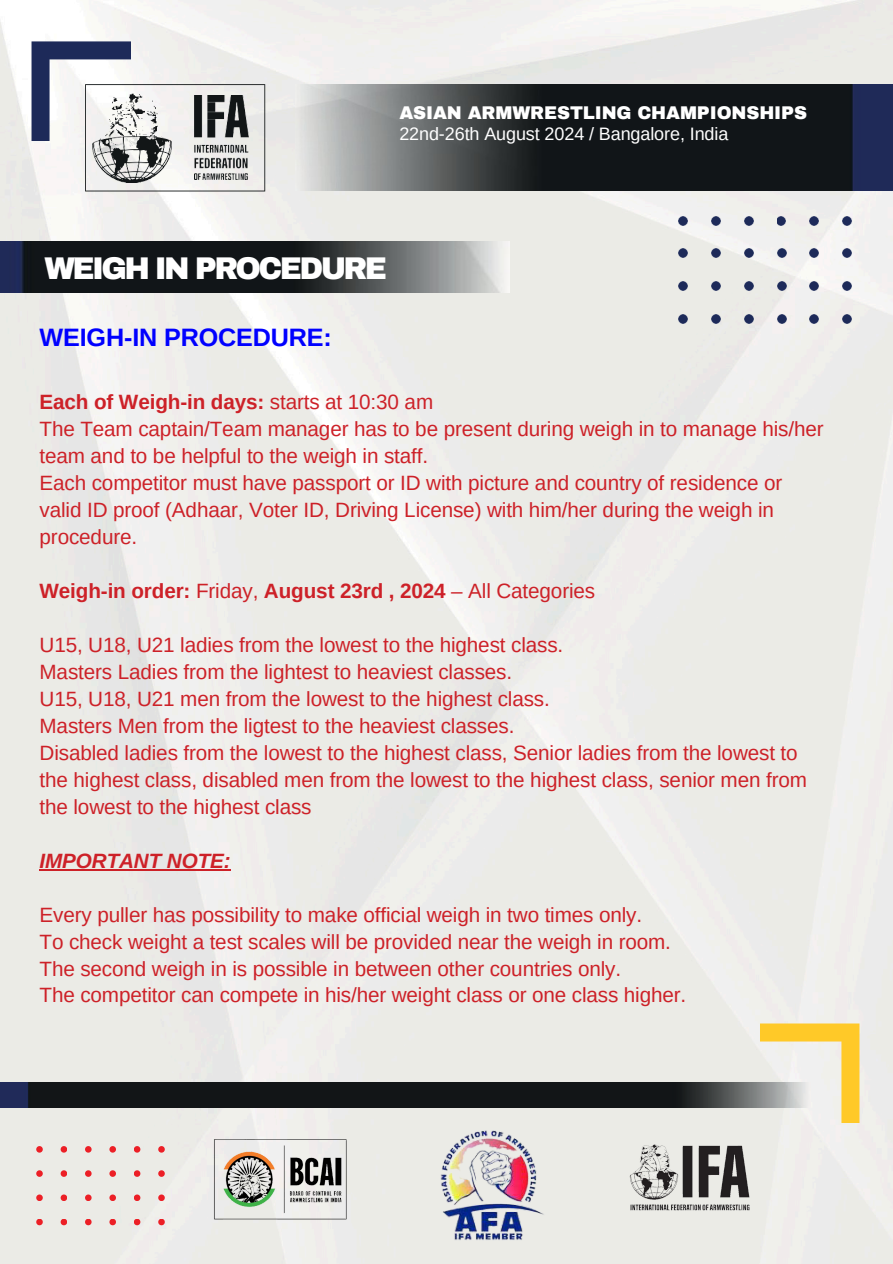
<style>
.page{position:relative;width:893px;height:1264px;background:#fff}
.page>*{position:absolute;margin:0;border:0;box-sizing:border-box;transform-origin:0 0}
.t1{font:900 30.75px "Archivo";letter-spacing:-.085em;color:#fff}
.t2{font:700 25.2px "Arimo";letter-spacing:-.005em;color:#00f}
.t3{font:20.7px/27px "Arimo";letter-spacing:-.005em;color:#cd2128}
.t4{font:700 20.7px "Arimo";letter-spacing:-.005em;color:#cd2128}
.t5{font:italic 700 20.7px "Arimo";letter-spacing:-.005em;color:#cd2128}
.t6{font:18px "Arimo";letter-spacing:-.005em;color:#fff}
.t7{font:900 18px "Archivo";letter-spacing:-.005em;color:#fff}
.s1{font-weight:700}
.s2{font-weight:400}
</style>
<div class="page">
<img style="left:0;top:0;width:892px;height:1263px">
<svg style="left:842px;top:216px;width:9px;height:9px"></svg>
<svg style="left:842px;top:249px;width:9px;height:9px"></svg>
<svg style="left:842px;top:281px;width:9px;height:9px"></svg>
<svg style="left:842px;top:314px;width:9px;height:9px"></svg>
<svg style="left:809px;top:216px;width:9px;height:9px"></svg>
<svg style="left:809px;top:249px;width:9px;height:9px"></svg>
<svg style="left:809px;top:281px;width:9px;height:9px"></svg>
<svg style="left:809px;top:314px;width:9px;height:9px"></svg>
<svg style="left:776px;top:216px;width:9px;height:9px"></svg>
<svg style="left:776px;top:249px;width:9px;height:9px"></svg>
<svg style="left:776px;top:281px;width:9px;height:9px"></svg>
<svg style="left:776px;top:314px;width:9px;height:9px"></svg>
<svg style="left:744px;top:216px;width:8px;height:9px"></svg>
<svg style="left:744px;top:249px;width:9px;height:9px"></svg>
<svg style="left:744px;top:281px;width:9px;height:9px"></svg>
<svg style="left:744px;top:314px;width:9px;height:9px"></svg>
<svg style="left:711px;top:216px;width:9px;height:9px"></svg>
<svg style="left:711px;top:249px;width:9px;height:9px"></svg>
<svg style="left:711px;top:281px;width:9px;height:9px"></svg>
<svg style="left:711px;top:314px;width:9px;height:9px"></svg>
<svg style="left:678px;top:216px;width:9px;height:9px"></svg>
<svg style="left:678px;top:249px;width:9px;height:9px"></svg>
<svg style="left:678px;top:281px;width:9px;height:9px"></svg>
<svg style="left:678px;top:314px;width:9px;height:9px"></svg>
<svg style="left:759px;top:1023px;width:100px;height:100px"></svg>
<img style="left:0;top:1082px;width:810px;height:25px">
<img style="left:295px;top:85px;width:597px;height:105px">
<svg style="left:36px;top:1218px;width:7px;height:7px"></svg>
<svg style="left:36px;top:1194px;width:7px;height:7px"></svg>
<svg style="left:36px;top:1170px;width:7px;height:6px"></svg>
<svg style="left:36px;top:1145px;width:7px;height:7px"></svg>
<svg style="left:61px;top:1218px;width:6px;height:7px"></svg>
<svg style="left:61px;top:1194px;width:6px;height:7px"></svg>
<svg style="left:61px;top:1170px;width:6px;height:6px"></svg>
<svg style="left:61px;top:1145px;width:6px;height:7px"></svg>
<svg style="left:85px;top:1218px;width:7px;height:7px"></svg>
<svg style="left:85px;top:1194px;width:7px;height:7px"></svg>
<svg style="left:85px;top:1170px;width:7px;height:6px"></svg>
<svg style="left:85px;top:1145px;width:7px;height:7px"></svg>
<svg style="left:109px;top:1218px;width:7px;height:7px"></svg>
<svg style="left:109px;top:1194px;width:7px;height:7px"></svg>
<svg style="left:109px;top:1170px;width:7px;height:6px"></svg>
<svg style="left:109px;top:1145px;width:7px;height:7px"></svg>
<svg style="left:134px;top:1218px;width:6px;height:7px"></svg>
<svg style="left:134px;top:1194px;width:6px;height:7px"></svg>
<svg style="left:134px;top:1170px;width:6px;height:6px"></svg>
<svg style="left:134px;top:1145px;width:6px;height:7px"></svg>
<svg style="left:158px;top:1218px;width:7px;height:7px"></svg>
<svg style="left:158px;top:1194px;width:7px;height:7px"></svg>
<svg style="left:158px;top:1170px;width:7px;height:6px"></svg>
<svg style="left:158px;top:1145px;width:7px;height:7px"></svg>
<svg style="left:32px;top:41px;width:233px;height:150px"></svg>
<img style="left:92px;top:114px;width:79px;height:69px">
<img style="left:0;top:242px;width:509px;height:50px">
<img style="left:212px;top:1134px;width:136px;height:90px">
<img style="left:619px;top:1142px;width:136px;height:71px">
<hr style="left:39px;top:869px;width:191px;height:1px;background:#cd2128">
<img style="left:436px;top:1123px;width:110px;height:120px">
<p class="t7" style="left:399px;top:103px;width:409px">ASIAN ARMWRESTLING CHAMPIONSHIPS</p>
<p class="t6" style="left:399px;top:124px;width:330px">22nd-26th August 2024 / Bangalore, India</p>
<p class="t1" style="left:44px;top:252px;width:344px">WEIGH IN PROCEDURE</p>
<h4 class="t2" style="left:39px;top:323px;width:294px">WEIGH-IN PROCEDURE:</h4>
<h4 class="t3" style="left:39px;top:388px;width:785px"><span class="s1">Each of Weigh-in days:</span> starts at 10:30 am<br>The Team captain/Team manager has to be present during weigh in to manage his/her team and to be helpful to the weigh in staff.<br>Each competitor must have passport or ID with picture and country of residence or valid ID proof (Adhaar, Voter ID, Driving License) with him/her during the weigh in procedure.</h4>
<h3 class="t4" style="left:39px;top:579px;width:557px">Weigh-in order: <span class="s2">Friday,</span> August 23rd , 2024 <span class="s2">– All Categories</span></h3>
<h4 class="t3" style="left:39px;top:631px;width:768px">U15, U18, U21 ladies from the lowest to the highest class.<br>Masters Ladies from the lightest to heaviest classes.<br>U15, U18, U21 men from the lowest to the highest class.<br>Masters Men from the ligtest to the heaviest classes.<br>Disabled ladies from the lowest to the highest class, Senior ladies from the lowest to the highest class, disabled men from the lowest to the highest class, senior men from the lowest to the highest class</h4>
<p class="t5" style="left:39px;top:849px;width:193px">IMPORTANT NOTE:</p>
<p class="t3" style="left:39px;top:901px;width:648px">Every puller has possibility to make official weigh in two times only.<br>To check weight a test scales will be provided near the weigh in room.<br>The second weigh in is possible in between other countries only.<br>The competitor can compete in his/her weight class or one class higher.</p>
</div>
